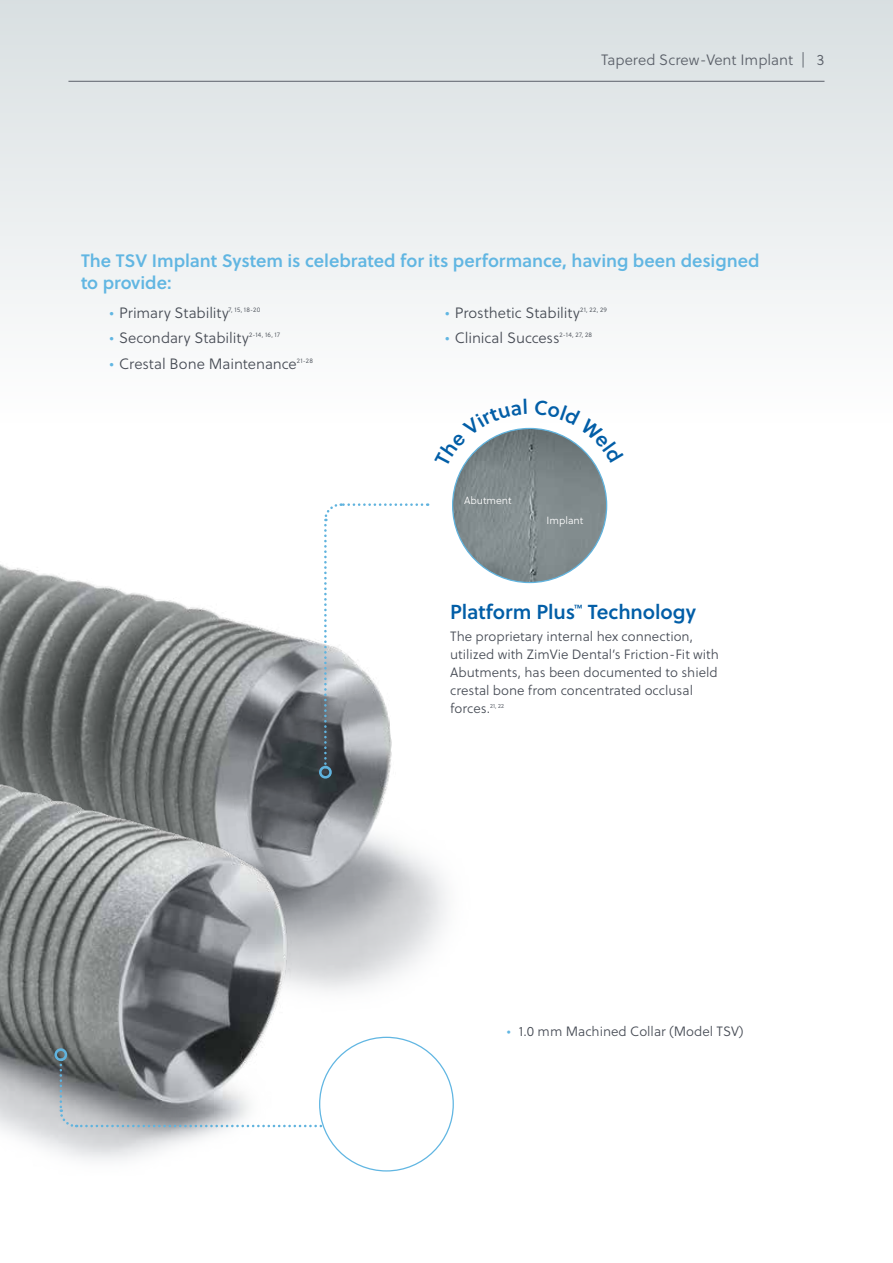
<style>
.page{position:relative;width:893px;height:1263px;background:#fff}
.page>*{position:absolute;margin:0;border:0;box-sizing:border-box;transform-origin:0 0}
.t1{font:20.25px "Soleil Sb";letter-spacing:-.005em;color:#025ea7}
.t2{font:18px/22.5px "Soleil Sb";letter-spacing:-.005em;color:#61b6e2}
.t3{font:15px "Soleil Lt";letter-spacing:-.005em;color:#474c55}
.t4{font:15px "Soleil Lt";color:#5b6069}
.t5{font:13.5px/18px "Soleil Lt";color:#474c55}
.t6{font:10.5px "Soleil Lt";color:#fff}
.t7{font:8.85px "Soleil Sb";color:#025ea7}
.t8{font:6.6px "Soleil Lt";letter-spacing:.035em;color:#474c55}
.t9{font:6px "Soleil Lt";color:#474c55}
.s1{color:#61b6e2}
</style>
<div class="page">
<div style="left:0;top:0;width:893px;height:855px;background:linear-gradient(to bottom,#e2e7e8,#fff)"></div>
<hr style="left:68px;top:81px;width:756px;height:1px;background:#5b6069">
<img style="left:0;top:329px;width:691px;height:843px">
<img style="left:0;top:633px;width:350px;height:539px">
<img style="left:453px;top:428px;width:154px;height:154px;border-radius:77px">
<svg style="left:58px;top:1058px;width:277px;height:71px"></svg>
<div style="left:54px;top:1048px;width:13px;height:13px;border:3px solid #60b3de;border-radius:50%"></div>
<div style="left:320px;top:1037px;width:133px;height:134px;background:#fff;border-radius:50%"></div>
<svg style="left:323px;top:502px;width:105px;height:266px"></svg>
<div style="left:319px;top:766px;width:13px;height:12px;border:3px solid #60b3de;border-radius:50%"></div>
<svg style="left:434px;top:399px;width:93px;height:67px"></svg>
<svg style="left:534px;top:400px;width:90px;height:63px"></svg>
<p class="t4" style="left:601px;top:51px;width:225px">Tapered Screw-Vent Implant | 3</p>
<h2 class="t2" style="left:81px;top:250px;width:680px">The TSV Implant System is celebrated for its performance, having been designed to provide:</h2>
<p class="t3" style="left:110px;top:303px;width:121px"><span class="s1">•</span> Primary Stability</p>
<p class="t8" style="left:228px;top:306px;width:33px">7, 15, 18-20</p>
<p class="t3" style="left:110px;top:329px;width:141px"><span class="s1">•</span> Secondary Stability</p>
<p class="t8" style="left:249px;top:331px;width:32px">2-14, 16, 17</p>
<p class="t3" style="left:110px;top:354px;width:189px"><span class="s1">•</span> Crestal Bone Maintenance</p>
<p class="t8" style="left:297px;top:357px;width:18px">21-28</p>
<p class="t3" style="left:445px;top:303px;width:136px"><span class="s1">•</span> Prosthetic Stability</p>
<p class="t8" style="left:580px;top:306px;width:28px">21, 22, 29</p>
<p class="t3" style="left:445px;top:329px;width:116px"><span class="s1">•</span> Clinical Success</p>
<p class="t8" style="left:560px;top:331px;width:34px">2-14, 27, 28</p>
<p class="t6" style="left:464px;top:493px;width:49px">Abutment</p>
<p class="t6" style="left:547px;top:514px;width:38px">Implant</p>
<h1 class="t1" style="left:450px;top:599px;width:127px">Platform Plus</h1>
<p class="t7" style="left:574px;top:602px;width:10px">™</p>
<h1 class="t1" style="left:588px;top:599px;width:110px">Technology</h1>
<p class="t5" style="left:450px;top:628px;width:270px">The proprietary internal hex connection, utilized with ZimVie Dental’s Friction-Fit with Abutments, has been documented to shield crestal bone from concentrated occlusal forces.</p>
<p class="t9" style="left:490px;top:702px;width:15px">21, 22</p>
<p class="t5" style="left:507px;top:1023px;width:238px"><span class="s1">•</span> 1.0 mm Machined Collar (Model TSV)</p>
</div>
